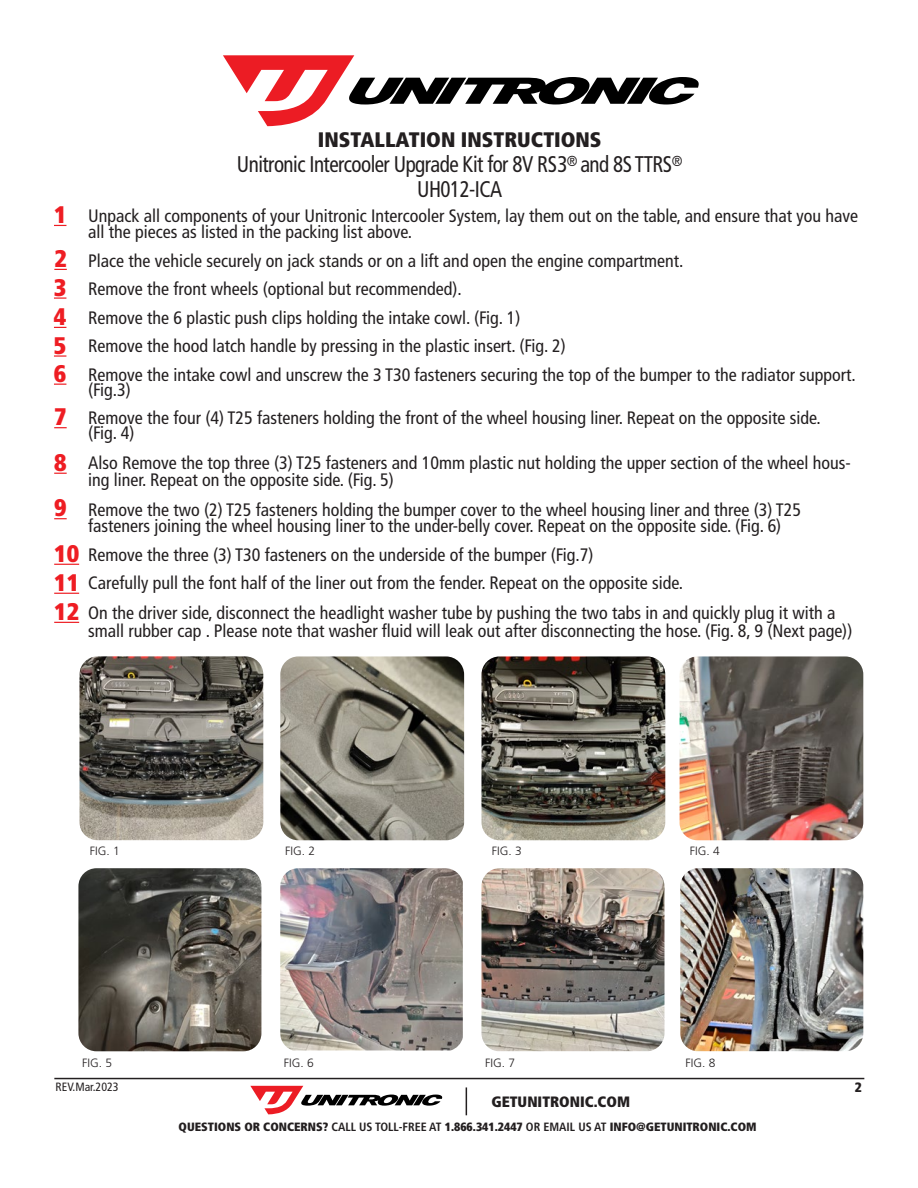
<style>
.page{position:relative;width:918px;height:1188px;background:#fff}
.page>*{position:absolute;margin:0;border:0;box-sizing:border-box;transform-origin:0 0}
.t1{font:900 condensed 24px "Frutiger LT Std";color:#ee1d23}
.t2{font:condensed 22.65px/25.2px "Frutiger LT Std";letter-spacing:-.025em;color:#231f20;text-align:center;scale:.93 1}
.t3{font:900 condensed 21px "Frutiger LT Std";color:#231f20}
.t4{font:condensed 18px/16.5px "Frutiger LT Std";color:#231f20}
.t5{font:900 condensed 15px "Frutiger LT Std";color:#231f20}
.t6{font:900 condensed 13.5px "Frutiger LT Std";color:#231f20}
.t7{font:900 condensed 12px "Frutiger LT Std";color:#231f20}
.t8{font:300 12px "Frutiger LT Std";color:#231f20}
.t9{font:condensed 12px "Frutiger LT Std";color:#231f20}
.s1{font-weight:700}
</style>
<div class="page">
<svg style="left:466px;top:1087px;width:1px;height:28px"></svg>
<svg style="left:250px;top:1086px;width:192px;height:28px"></svg>
<svg style="left:223px;top:55px;width:476px;height:71px"></svg>
<img style="left:78px;top:868px;width:183px;height:183px">
<img style="left:280px;top:868px;width:183px;height:182px">
<img style="left:481px;top:868px;width:184px;height:183px">
<img style="left:680px;top:868px;width:183px;height:183px">
<hr style="left:54px;top:1078px;width:810px;height:1px;background:#231f20">
<svg style="left:54px;top:269px;width:13px;height:1px"></svg>
<svg style="left:54px;top:225px;width:12px;height:1px"></svg>
<svg style="left:54px;top:297px;width:12px;height:2px"></svg>
<svg style="left:54px;top:327px;width:12px;height:1px"></svg>
<svg style="left:54px;top:355px;width:12px;height:2px"></svg>
<svg style="left:54px;top:384px;width:12px;height:1px"></svg>
<img style="left:280px;top:656px;width:184px;height:184px">
<img style="left:481px;top:656px;width:184px;height:184px">
<svg style="left:54px;top:427px;width:13px;height:1px"></svg>
<svg style="left:54px;top:473px;width:13px;height:1px"></svg>
<svg style="left:54px;top:518px;width:13px;height:1px"></svg>
<svg style="left:54px;top:564px;width:25px;height:1px"></svg>
<svg style="left:54px;top:593px;width:25px;height:1px"></svg>
<svg style="left:54px;top:622px;width:25px;height:1px"></svg>
<img style="left:79px;top:656px;width:184px;height:184px">
<img style="left:680px;top:656px;width:183px;height:184px">
<p class="t1" style="left:54px;top:200px;width:14px">1</p>
<p class="t1" style="left:54px;top:244px;width:14px">2</p>
<p class="t1" style="left:54px;top:273px;width:14px">3</p>
<p class="t1" style="left:54px;top:302px;width:14px">4</p>
<p class="t1" style="left:54px;top:331px;width:14px">5</p>
<p class="t1" style="left:54px;top:359px;width:14px">6</p>
<p class="t1" style="left:54px;top:402px;width:14px">7</p>
<p class="t1" style="left:54px;top:448px;width:14px">8</p>
<p class="t1" style="left:54px;top:493px;width:14px">9</p>
<p class="t1" style="left:54px;top:539px;width:26px">10</p>
<p class="t1" style="left:54px;top:568px;width:26px">11</p>
<p class="t1" style="left:54px;top:597px;width:26px">12</p>
<p class="t3" style="left:318px;top:126px;width:285px">INSTALLATION INSTRUCTIONS</p>
<p class="t2" style="left:237px;top:151px;width:481px">Unitronic Intercooler Upgrade Kit for 8V RS3<sup>®</sup> and 8S TTRS<sup>®<br></sup>UH012-ICA</p>
<p class="t4" style="left:88px;top:207px;width:772px">Unpack all components of your Unitronic Intercooler System, lay them out on the table, and ensure that you have all the pieces as listed in the packing list above.</p>
<p class="t4" style="left:88px;top:252px;width:597px">Place the vehicle securely on jack stands or on a lift and open the engine compartment.</p>
<p class="t4" style="left:88px;top:281px;width:375px">Remove the front wheels (optional but recommended).</p>
<p class="t4" style="left:88px;top:309px;width:434px">Remove the 6 plastic push clips holding the intake cowl. (Fig. 1)</p>
<p class="t4" style="left:88px;top:338px;width:479px">Remove the hood latch handle by pressing in the plastic insert. (Fig. 2)</p>
<p class="t4" style="left:88px;top:367px;width:769px;line-height:15px">Remove the intake cowl and unscrew the 3 T30 fasteners securing the top of the bumper to the radiator support. (Fig.3)</p>
<p class="t4" style="left:88px;top:410px;width:734px">Remove the four (4) T25 fasteners holding the front of the wheel housing liner. Repeat on the opposite side.</p>
<p class="t4" style="left:88px;top:425px;width:48px">(Fig. 4)</p>
<p class="t4" style="left:88px;top:455px;width:764px">Also Remove the top three (3) T25 fasteners and 10mm plastic nut holding the upper section of the wheel hous&shy;ing liner. Repeat on the opposite side. (Fig. 5)</p>
<p class="t4" style="left:88px;top:501px;width:714px">Remove the two (2) T25 fasteners holding the bumper cover to the wheel housing liner and three (3) T25</p>
<p class="t4" style="left:88px;top:518px;width:695px">fasteners joining the wheel housing liner to the under-belly cover. Repeat on the opposite side. (Fig. 6)</p>
<p class="t4" style="left:88px;top:546px;width:507px">Remove the three (3) T30 fasteners on the underside of the bumper (Fig.7)</p>
<p class="t4" style="left:88px;top:575px;width:597px">Carefully pull the font half of the liner out from the fender. Repeat on the opposite side.</p>
<p class="t4" style="left:88px;top:604px;width:766px;line-height:18px">On the driver side, disconnect the headlight washer tube by pushing the two tabs in and quickly plug it with a small rubber cap . Please note that washer fluid will leak out after disconnecting the hose. (Fig. 8, 9 (Next page))</p>
<p class="t8" style="left:90px;top:844px;width:31px">FIG. 1</p>
<p class="t8" style="left:690px;top:844px;width:31px">FIG. 4</p>
<p class="t8" style="left:285px;top:844px;width:31px">FIG. 2</p>
<p class="t8" style="left:492px;top:844px;width:31px">FIG. 3</p>
<p class="t8" style="left:82px;top:1056px;width:31px">FIG. 5</p>
<p class="t8" style="left:284px;top:1056px;width:31px">FIG. 6</p>
<p class="t8" style="left:485px;top:1056px;width:31px">FIG. 7</p>
<p class="t8" style="left:685px;top:1056px;width:31px">FIG. 8</p>
<p class="t9" style="left:56px;top:1080px;width:65px">REV.Mar.2023</p>
<p class="t5" style="left:492px;top:1092px;width:140px">GETUNITRONIC.COM</p>
<p class="t7" style="left:179px;top:1119px;width:580px">QUESTIONS OR CONCERNS? <span class="s1">CALL US TOLL-FREE AT</span> 1.866.341.2447 <span class="s1">OR EMAIL US AT</span> INFO@GETUNITRONIC.COM</p>
<p class="t6" style="left:855px;top:1079px;width:9px">2</p>
</div>
